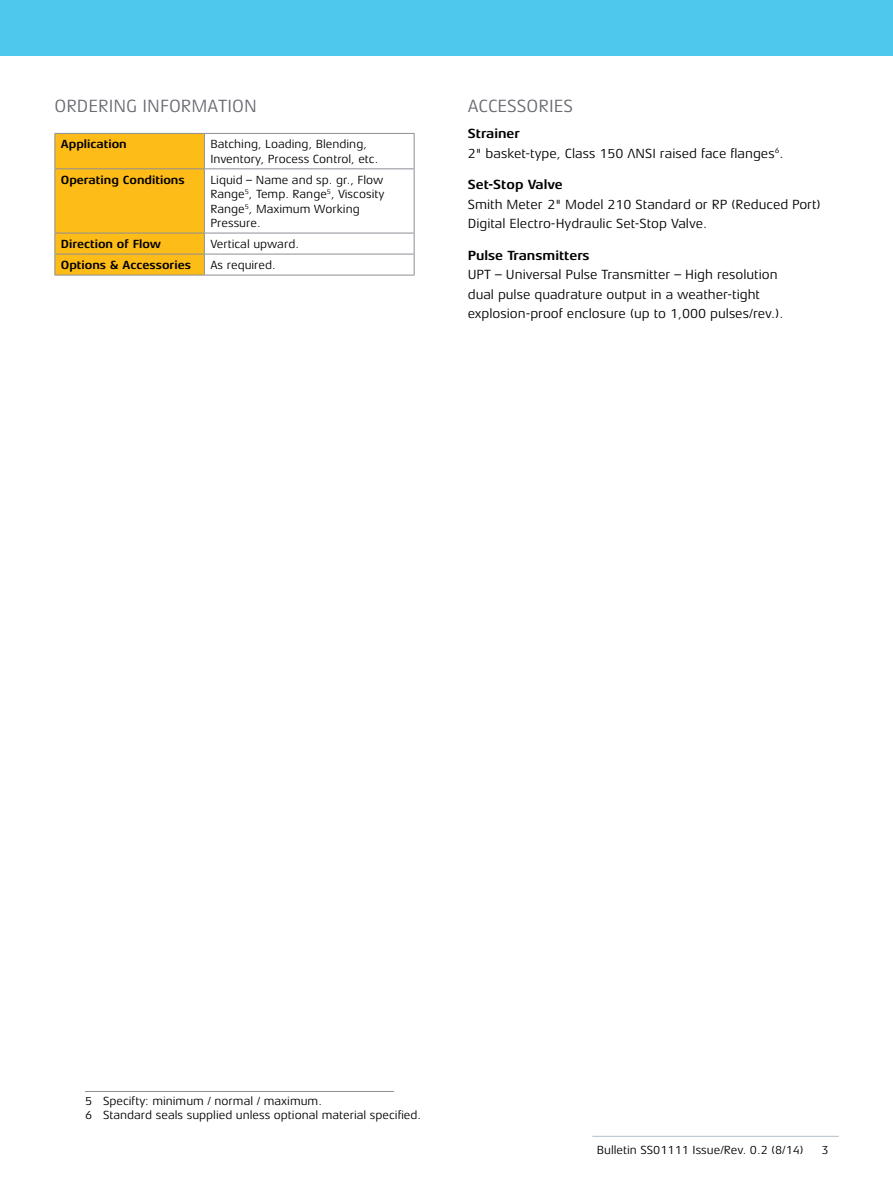
<style>
.page{position:relative;width:893px;height:1191px;background:#fff}
.page>*{position:absolute;margin:0;border:0;box-sizing:border-box;transform-origin:0 0}
.t1{font:18px "Aeonis LT Pro";color:#696b73}
.t2{font:13.5px/19.5px "Aeonis LT Pro";color:#000}
.t3{font:700 13.5px "Aeonis LT Pro";color:#000}
.t4{font:12px/14.4px "Aeonis LT Pro";color:#000}
.t5{font:700 12px "Aeonis LT Pro";color:#000}
.s1{font-weight:700}
</style>
<div class="page">
<hr style="left:592px;top:1135px;width:247px;height:1px;background:#bcc5d0">
<div style="left:0;top:0;width:893px;height:55px;background:#4fc8ee"></div>
<hr style="left:204px;top:133px;width:210px;height:1px;background:#8d8f96">
<hr style="left:414px;top:134px;width:1px;height:34px;background:#8d8f96">
<hr style="left:204px;top:168px;width:210px;height:1px;background:#8d8f96">
<hr style="left:414px;top:169px;width:1px;height:64px;background:#8d8f96">
<hr style="left:204px;top:233px;width:210px;height:1px;background:#8d8f96">
<hr style="left:204px;top:254px;width:210px;height:1px;background:#8d8f96">
<svg style="left:54px;top:133px;width:151px;height:142px;background:#f9ba1e"></svg>
<svg style="left:414px;top:233px;width:1px;height:42px"></svg>
<hr style="left:54px;top:275px;width:150px;height:1px;background:#8d8f96">
<hr style="left:204px;top:275px;width:210px;height:1px;background:#8d8f96">
<hr style="left:85px;top:1091px;width:309px;height:1px;background:#8d8f96">
<h1 class="t1" style="left:54px;top:96px;width:204px">ORDERING INFORMATION</h1>
<p class="t5" style="left:61px;top:138px;width:67px">Application</p>
<p class="t4" style="left:210px;top:137px;width:169px">Batching, Loading, Blending,<br>Inventory, Process Control, etc.</p>
<p class="t5" style="left:61px;top:173px;width:125px">Operating Conditions</p>
<p class="t4" style="left:210px;top:173px;width:176px">Liquid – Name and sp. gr., Flow<br>Range<sup>5</sup>, Temp. Range<sup>5</sup>, Viscosity<br>Range<sup>5</sup>, Maximum Working<br>Pressure.</p>
<p class="t5" style="left:61px;top:237px;width:102px">Direction of Flow</p>
<p class="t4" style="left:210px;top:237px;width:90px">Vertical upward.</p>
<p class="t5" style="left:61px;top:258px;width:132px">Options &amp; Accessories</p>
<p class="t4" style="left:210px;top:258px;width:67px">As required.</p>
<h1 class="t1" style="left:468px;top:96px;width:107px">ACCESSORIES</h1>
<p class="t2" style="left:468px;top:124px;width:317px"><span class="s1">Strainer<br></span>2" basket-type, Class 150 ANSI raised face flanges<sup>6</sup>.</p>
<p class="t3" style="left:468px;top:177px;width:97px">Set-Stop Valve</p>
<p class="t2" style="left:468px;top:195px;width:354px">Smith Meter 2" Model 210 Standard or RP (Reduced Port)<br>Digital Electro-Hydraulic Set-Stop Valve.</p>
<p class="t3" style="left:468px;top:248px;width:123px">Pulse Transmitters</p>
<p class="t2" style="left:468px;top:265px;width:317px">UPT – Universal Pulse Transmitter – High resolution dual pulse quadrature output in a weather-tight explosion-proof enclosure (up to 1,000 pulses/rev.).</p>
<p class="t4" style="left:85px;top:1093px;width:338px">5 Specifty: minimum / normal / maximum.<br>6 Standard seals supplied unless optional material specified.</p>
<p class="t4" style="left:597px;top:1143px;width:208px">Bulletin SS01111 Issue/Rev. 0.2 (8/14)</p>
<p class="t4" style="left:821px;top:1143px;width:9px">3</p>
</div>
